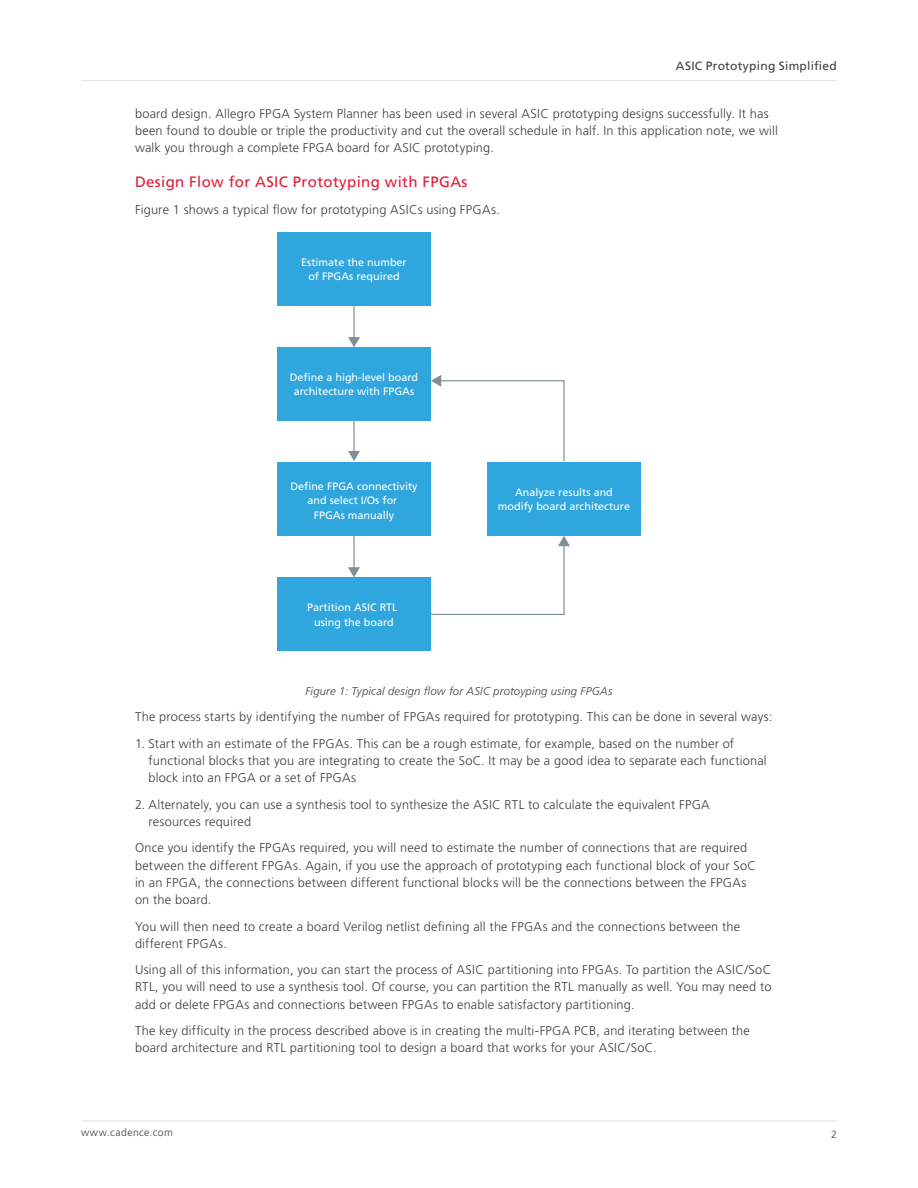
<style>
.page{position:relative;width:918px;height:1188px;background:#fff}
.page>*{position:absolute;margin:0;border:0;box-sizing:border-box;transform-origin:0 0}
.Body_Header_A{font:15px "Frutiger";letter-spacing:.025em;color:#e51836}
.Body{font:300 12.75px/17.2px "Frutiger";letter-spacing:.015em;color:#3e3e3f}
.Body_Bullet_1{font:300 12.75px/17.2px "Frutiger";letter-spacing:.015em;color:#3e3e3f}
.t1{font:12px "Frutiger";letter-spacing:.025em;color:#3e3e3f}
.t2{font:italic 300 11.25px "Frutiger";letter-spacing:.02em;color:#3e3e3f}
.t3{font:10.8px/14.4px "Frutiger";color:#fff;text-align:center}
.Folio{font:300 10.5px "Frutiger";letter-spacing:.04em;color:#3e3e3f}
.Page_Number{font:300 10.5px "Frutiger";color:#3e3e3f}
</style>
<div class="page">
<div style="left:277px;top:232px;width:154px;height:73px;background:#2fa6de"></div>
<div style="left:277px;top:347px;width:154px;height:74px;background:#2fa6de"></div>
<div style="left:277px;top:463px;width:154px;height:73px;background:#2fa6de"></div>
<div style="left:487px;top:463px;width:154px;height:73px;background:#2fa6de"></div>
<div style="left:277px;top:578px;width:154px;height:73px;background:#2fa6de"></div>
<hr style="left:353px;top:305px;width:2px;height:34px;background:#808e96">
<svg style="left:348px;top:337px;width:12px;height:10px"></svg>
<hr style="left:353px;top:419px;width:2px;height:34px;background:#808e96">
<svg style="left:348px;top:451px;width:12px;height:10px"></svg>
<hr style="left:353px;top:536px;width:2px;height:33px;background:#808e96">
<svg style="left:348px;top:567px;width:12px;height:11px"></svg>
<svg style="left:430px;top:536px;width:140px;height:79px"></svg>
<svg style="left:431px;top:375px;width:134px;height:88px"></svg>
<hr style="left:81px;top:1121px;width:756px;height:1px;background:#e1e2e4">
<hr style="left:81px;top:80px;width:756px;height:1px;background:#e1e2e4">
<p class="t1" style="left:676px;top:59px;width:163px">ASIC Prototyping Simplified</p>
<p class="Body" style="left:135px;top:105px;width:644px">board design. Allegro FPGA System Planner has been used in several ASIC prototyping designs successfully. It has been found to double or triple the productivity and cut the overall schedule in half. In this application note, we will walk you through a complete FPGA board for ASIC prototyping.</p>
<p class="Body_Header_A" style="left:135px;top:173px;width:334px">Design Flow for ASIC Prototyping with FPGAs</p>
<p class="Body" style="left:135px;top:201px;width:366px">Figure 1 shows a typical flow for prototyping ASICs using FPGAs.</p>
<p class="t3" style="left:301px;top:255px;width:107px">Estimate the number of FPGAs required</p>
<p class="t3" style="left:290px;top:370px;width:130px">Define a high-level board architecture with FPGAs</p>
<p class="t3" style="left:290px;top:479px;width:129px">Define FPGA connectivity and select I/Os for<br>FPGAs manually</p>
<p class="t3" style="left:498px;top:485px;width:134px">Analyze results and modify board architecture</p>
<p class="t3" style="left:307px;top:600px;width:92px">Partition ASIC RTL using the board</p>
<p class="t2" style="left:305px;top:685px;width:309px">Figure 1: Typical design flow for ASIC protoyping using FPGAs</p>
<p class="Body" style="left:135px;top:708px;width:639px">The process starts by identifying the number of FPGAs required for prototyping. This can be done in several ways:</p>
<p class="Body_Bullet_1" style="left:148px;top:735px;width:620px;text-indent:-14px">1. Start with an estimate of the FPGAs. This can be a rough estimate, for example, based on the number of functional blocks that you are integrating to create the SoC. It may be a good idea to separate each functional block into an FPGA or a set of FPGAs</p>
<p class="Body_Bullet_1" style="left:148px;top:796px;width:563px;text-indent:-14px">2. Alternately, you can use a synthesis tool to synthesize the ASIC RTL to calculate the equivalent FPGA resources required</p>
<p class="Body" style="left:135px;top:840px;width:622px">Once you identify the FPGAs required, you will need to estimate the number of connections that are required between the different FPGAs. Again, if you use the approach of prototyping each functional block of your SoC in an FPGA, the connections between different functional blocks will be the connections between the FPGAs on the board.</p>
<p class="Body" style="left:135px;top:918px;width:607px">You will then need to create a board Verilog netlist defining all the FPGAs and the connections between the different FPGAs.</p>
<p class="Body" style="left:135px;top:961px;width:638px;text-align:justify">Using all of this information, you can start the process of ASIC partitioning into FPGAs. To partition the ASIC/SoC RTL, you will need to use a synthesis tool. Of course, you can partition the RTL manually as well. You may need to add or delete FPGAs and connections between FPGAs to enable satisfactory partitioning.</p>
<p class="Body" style="left:135px;top:1022px;width:616px">The key difficulty in the process described above is in creating the multi-FPGA PCB, and iterating between the board architecture and RTL partitioning tool to design a board that works for your ASIC/SoC.</p>
<p class="Folio" style="left:81px;top:1127px;width:93px">www.cadence.com</p>
<p class="Page_Number" style="left:831px;top:1128px;width:7px">2</p>
</div>
